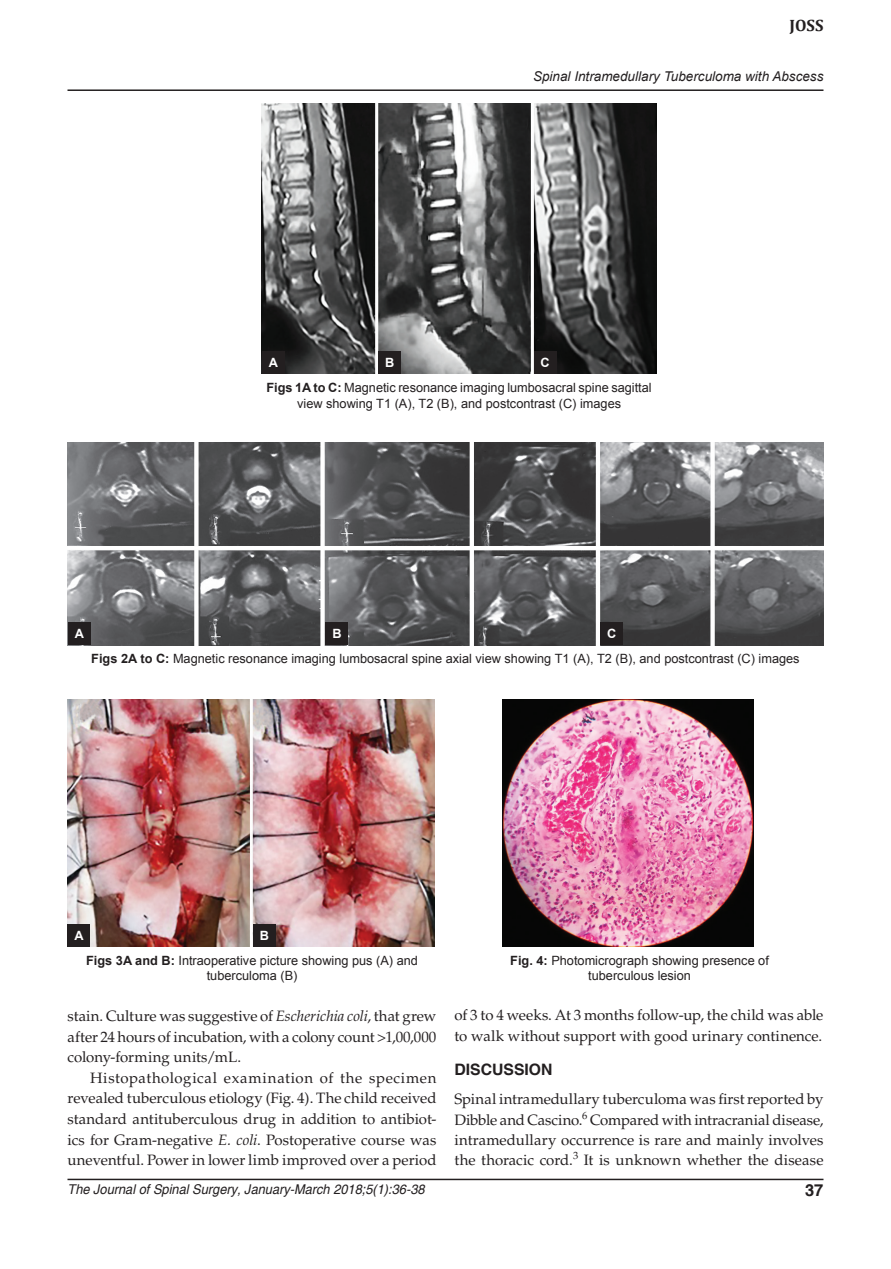
<style>
.page{position:relative;width:891px;height:1269px;background:#fff}
.page>*{position:absolute;margin:0;border:0;box-sizing:border-box;transform-origin:0 0}
.t1{font:700 16.5px "Cambria";color:#231f20}
.t2{font:700 16.5px "Helvetica";color:#231f20}
.t3{font:700 15.75px "Helvetica";color:#231f20}
.t4{font:15px/20.2px "Palatino";letter-spacing:-.005em;color:#231f20;text-align:justify}
.t5{font:italic 13.5px "Helvetica";color:#231f20;scale:.95 1}
.t6{font:italic 13.5px "Arial";color:#231f20}
.t7{font:12.75px/15.8px "Arial";color:#231f20;text-align:center}
.t8{font:700 12.75px "Arial";color:#fff}
.s1{font-weight:700}
.s2{font-style:italic}
</style>
<div class="page">
<hr style="left:68px;top:89px;width:756px;height:2px;background:#231f20">
<hr style="left:68px;top:1179px;width:756px;height:1px;background:#231f20">
<img style="left:262px;top:104px;width:394px;height:270px">
<img style="left:68px;top:442px;width:756px;height:203px">
<img style="left:67px;top:699px;width:368px;height:247px">
<img style="left:503px;top:699px;width:251px;height:247px">
<div style="left:262px;top:351px;width:22px;height:23px;background:#231f20"></div>
<div style="left:68px;top:924px;width:22px;height:22px;background:#231f20"></div>
<div style="left:379px;top:351px;width:22px;height:23px;background:#231f20"></div>
<div style="left:253px;top:924px;width:23px;height:22px;background:#231f20"></div>
<div style="left:534px;top:351px;width:22px;height:23px;background:#231f20"></div>
<div style="left:68px;top:623px;width:22px;height:22px;background:#231f20"></div>
<div style="left:326px;top:623px;width:22px;height:22px;background:#231f20"></div>
<div style="left:600px;top:623px;width:23px;height:22px;background:#231f20"></div>
<p class="t1" style="left:789px;top:14px;width:36px">JOSS</p>
<p class="t8" style="left:269px;top:354px;width:11px">A</p>
<p class="t8" style="left:385px;top:354px;width:11px">B</p>
<p class="t6" style="left:533px;top:68px;width:292px">Spinal Intramedullary Tuberculoma with Abscess</p>
<p class="t8" style="left:540px;top:354px;width:11px">C</p>
<p class="t7" style="left:266px;top:380px;width:387px"><span class="s1">Figs 1A to C:</span> Magnetic resonance imaging lumbosacral spine sagittal view showing T1 (A), T2 (B), and postcontrast (C) images</p>
<p class="t8" style="left:75px;top:626px;width:11px">A</p>
<p class="t8" style="left:332px;top:626px;width:11px">B</p>
<p class="t8" style="left:607px;top:626px;width:11px">C</p>
<p class="t7" style="left:91px;top:651px;width:710px"><span class="s1">Figs 2A to C:</span> Magnetic resonance imaging lumbosacral spine axial view showing T1 (A), T2 (B), and postcontrast (C) images</p>
<p class="t8" style="left:74px;top:927px;width:11px">A</p>
<p class="t8" style="left:260px;top:927px;width:11px">B</p>
<p class="t7" style="left:86px;top:952px;width:333px"><span class="s1">Figs 3A and B:</span> Intraoperative picture showing pus (A) and tuberculoma (B)</p>
<p class="t7" style="left:510px;top:952px;width:260px"><span class="s1">Fig. 4:</span> Photomicrograph showing presence of tuberculous lesion</p>
<p class="t4" style="left:68px;top:1006px;width:370px">stain. Culture was suggestive of <span class="s2">Escherichia coli</span>, that grew after 24 hours of incubation, with a colony count &gt;1,00,000 colony-forming units/mL.</p>
<p class="t4" style="left:68px;top:1067px;width:371px;line-height:20.7px;text-indent:22px">Histopathological examination of the specimen revealed tuberculous etiology (Fig. 4). The child received standard antituberculous drug in addition to antibiot&shy;ics for Gram-negative <span class="s2">E. coli</span>. Postoperative course was uneventful. Power in lower limb improved over a period</p>
<p class="t4" style="left:454px;top:1005px;width:371px">of 3 to 4 weeks. At 3 months follow-up, the child was able to walk without support with good urinary continence.</p>
<p class="t3" style="left:454px;top:1060px;width:100px">DISCUSSION</p>
<p class="t4" style="left:454px;top:1089px;width:371px">Spinal intramedullary tuberculoma was first reported by Dibble and Cascino.<sup>6</sup> Compared with intracranial disease, intramedullary occurrence is rare and mainly involves the thoracic cord.<sup>3</sup> It is unknown whether the disease</p>
<p class="t5" style="left:68px;top:1181px;width:377px">The Journal of Spinal Surgery, January-March 2018;5(1):36-38</p>
<p class="t2" style="left:805px;top:1180px;width:20px">37</p>
</div>
